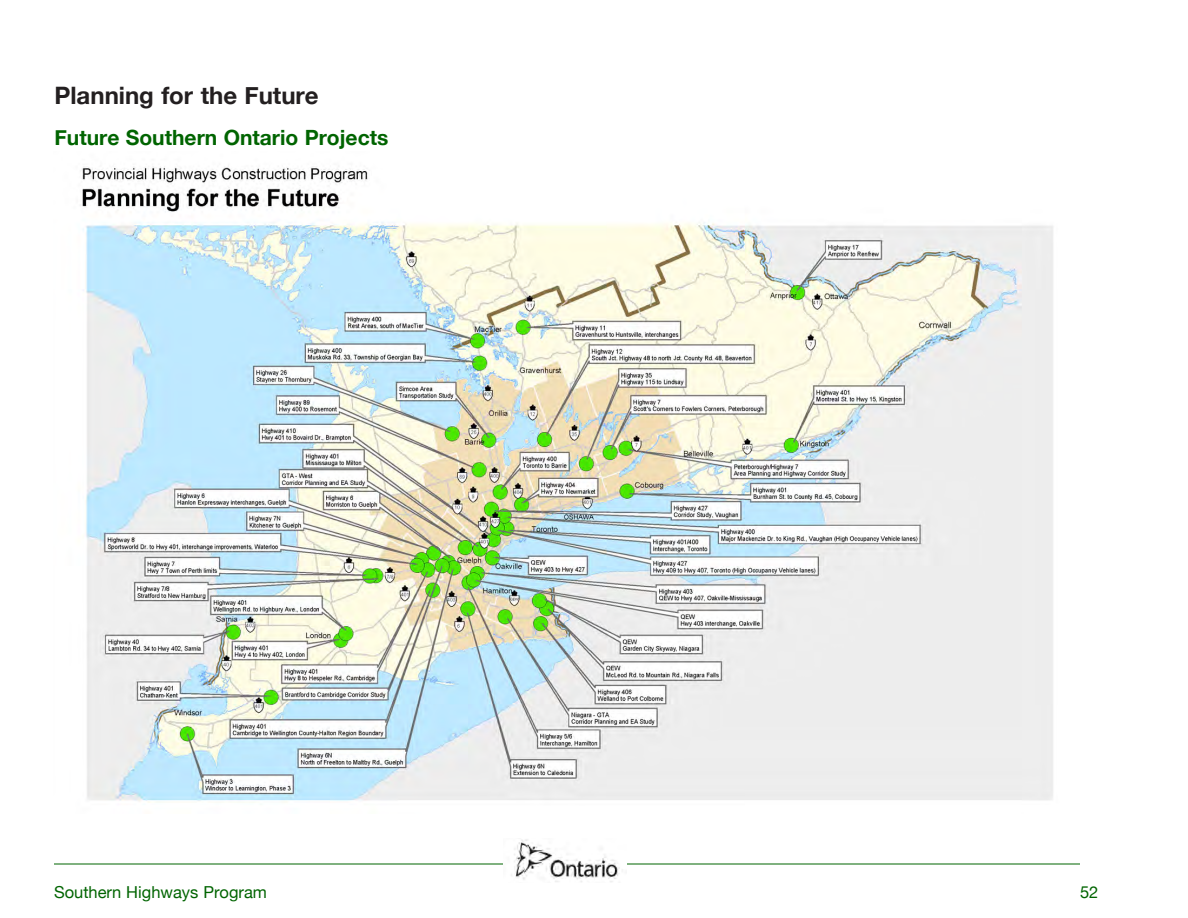
<style>
.page{position:relative;width:1188px;height:918px;background:#fff}
.page>*{position:absolute;margin:0;border:0;box-sizing:border-box;transform-origin:0 0}
.Page_Header{font:700 24px "Helvetica Neue";color:#231f20}
.Paragraph_Headings{font:700 21px "Helvetica Neue";color:#006400}
.t1{font:16.5px "Helvetica Neue";color:#006400}
</style>
<div class="page">
<hr style="left:54px;top:864px;width:1026px;height:1px;background:#006400">
<img style="left:504px;top:839px;width:122px;height:43px">
<img style="left:80px;top:166px;width:973px;height:637px">
<p class="Page_Header" style="left:54px;top:81px;width:266px">Planning for the Future</p>
<p class="Paragraph_Headings" style="left:54px;top:124px;width:335px">Future Southern Ontario Projects</p>
<p class="t1" style="left:54px;top:883px;width:214px">Southern Highways Program</p>
<p class="t1" style="left:1080px;top:883px;width:20px">52</p>
</div>
